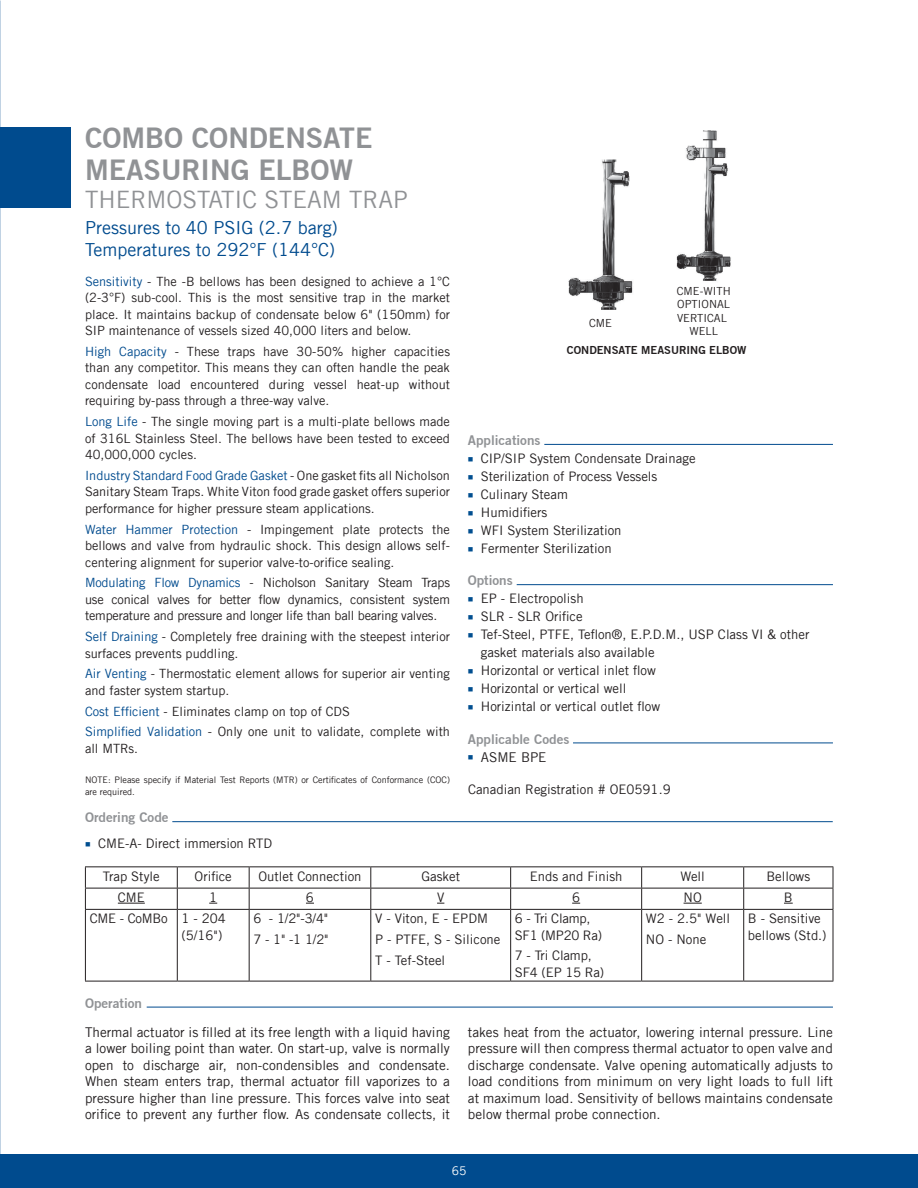
<style>
.page{position:relative;width:918px;height:1188px;background:#fff}
.page>*{position:absolute;margin:0;border:0;box-sizing:border-box;transform-origin:0 0}
.t1{font:700 28.5px/31.5px "Trade Gothic No.2";color:#909295}
.t2{font:24px "Trade Gothic LT";color:#909295}
.t3{font:18px/21.6px "Trade Gothic LT";color:#004b8e}
.t4{font:13.5px/16.5px "Trade Gothic LT";color:#231f20;text-align:justify}
.t5{font:700 13.5px "Trade Gothic No.2";color:#909295}
.t6{font:13.2px/18px "Trade Gothic LT";color:#231f20}
.t7{font:13.2px/16.5px "Trade Gothic LT";letter-spacing:-.02em;color:#231f20}
.t8{font:12.75px/16.5px "Trade Gothic LT";color:#231f20;text-align:justify}
.t9{font:12px "Trade Gothic LT";color:#fff}
.t10{font:11.25px/13.4px "Trade Gothic LT";color:#231f20;text-align:center}
.t11{font:700 11.25px "Trade Gothic No.2";color:#231f20}
.t12{font:9px/12px "Trade Gothic LT";color:#231f20}
.s1{color:#004b8e}
</style>
<div class="page">
<div style="left:0;top:1154px;width:918px;height:34px;background:#004b8e"></div>
<hr style="left:147px;top:1007px;width:686px;height:1px;background:#004b8e">
<hr style="left:544px;top:444px;width:289px;height:1px;background:#004b8e">
<hr style="left:517px;top:584px;width:316px;height:1px;background:#004b8e">
<hr style="left:573px;top:743px;width:260px;height:1px;background:#004b8e">
<hr style="left:85px;top:866px;width:92px;height:1px;background:#231f20">
<hr style="left:177px;top:866px;width:72px;height:1px;background:#231f20">
<hr style="left:249px;top:866px;width:122px;height:1px;background:#231f20">
<hr style="left:371px;top:866px;width:140px;height:1px;background:#231f20">
<hr style="left:511px;top:866px;width:131px;height:1px;background:#231f20">
<hr style="left:642px;top:866px;width:102px;height:1px;background:#231f20">
<hr style="left:744px;top:866px;width:89px;height:1px;background:#231f20">
<hr style="left:85px;top:888px;width:92px;height:1px;background:#231f20">
<svg style="left:85px;top:867px;width:1px;height:42px"></svg>
<hr style="left:177px;top:888px;width:72px;height:1px;background:#231f20">
<svg style="left:177px;top:867px;width:1px;height:42px"></svg>
<hr style="left:249px;top:888px;width:122px;height:1px;background:#231f20">
<svg style="left:249px;top:867px;width:1px;height:42px"></svg>
<hr style="left:371px;top:888px;width:140px;height:1px;background:#231f20">
<svg style="left:370px;top:867px;width:1px;height:42px"></svg>
<hr style="left:511px;top:888px;width:131px;height:1px;background:#231f20">
<svg style="left:510px;top:867px;width:1px;height:42px"></svg>
<hr style="left:642px;top:888px;width:102px;height:1px;background:#231f20">
<svg style="left:641px;top:867px;width:1px;height:42px"></svg>
<hr style="left:744px;top:888px;width:89px;height:1px;background:#231f20">
<svg style="left:743px;top:867px;width:1px;height:42px"></svg>
<svg style="left:833px;top:867px;width:1px;height:42px"></svg>
<hr style="left:85px;top:909px;width:92px;height:1px;background:#231f20">
<hr style="left:85px;top:910px;width:1px;height:71px;background:#231f20">
<hr style="left:177px;top:909px;width:72px;height:1px;background:#231f20">
<hr style="left:177px;top:910px;width:1px;height:71px;background:#231f20">
<hr style="left:249px;top:909px;width:122px;height:1px;background:#231f20">
<hr style="left:249px;top:910px;width:1px;height:71px;background:#231f20">
<hr style="left:371px;top:909px;width:140px;height:1px;background:#231f20">
<hr style="left:370px;top:910px;width:1px;height:71px;background:#231f20">
<hr style="left:511px;top:909px;width:131px;height:1px;background:#231f20">
<hr style="left:510px;top:910px;width:1px;height:71px;background:#231f20">
<hr style="left:642px;top:909px;width:102px;height:1px;background:#231f20">
<hr style="left:641px;top:910px;width:1px;height:71px;background:#231f20">
<hr style="left:744px;top:909px;width:89px;height:1px;background:#231f20">
<hr style="left:743px;top:910px;width:1px;height:71px;background:#231f20">
<hr style="left:833px;top:910px;width:1px;height:71px;background:#231f20">
<hr style="left:85px;top:981px;width:92px;height:1px;background:#231f20">
<hr style="left:177px;top:981px;width:72px;height:1px;background:#231f20">
<hr style="left:249px;top:981px;width:122px;height:1px;background:#231f20">
<hr style="left:371px;top:981px;width:140px;height:1px;background:#231f20">
<hr style="left:511px;top:981px;width:131px;height:1px;background:#231f20">
<hr style="left:642px;top:981px;width:102px;height:1px;background:#231f20">
<hr style="left:744px;top:981px;width:89px;height:1px;background:#231f20">
<svg style="left:118px;top:903px;width:27px;height:1px"></svg>
<svg style="left:684px;top:903px;width:18px;height:1px"></svg>
<hr style="left:172px;top:821px;width:661px;height:1px;background:#004b8e">
<img style="left:568px;top:159px;width:65px;height:151px">
<img style="left:676px;top:130px;width:55px;height:151px">
<div style="left:0;top:128px;width:71px;height:80px;background:#004b8e"></div>
<h1 class="t1" style="left:85px;top:122px;width:289px">COMBO CONDENSATE<br>MEASURING ELBOW</h1>
<h2 class="t2" style="left:85px;top:185px;width:324px">THERMOSTATIC STEAM TRAP</h2>
<h3 class="t3" style="left:85px;top:217px;width:254px">Pressures to 40 PSIG (2.7 barg)<br>Temperatures to 292°F (144°C)</h3>
<p class="t8" style="left:85px;top:273px;width:366px"><span class="s1">Sensitivity</span> - The -B bellows has been designed to achieve a 1°C (2-3°F) sub-cool. This is the most sensitive trap in the market place. It maintains backup of condensate below 6" (150mm) for SIP maintenance of vessels sized 40,000 liters and below.</p>
<p class="t8" style="left:85px;top:343px;width:366px"><span class="s1">High Capacity</span> - These traps have 30-50% higher capacities than any competitor. This means they can often handle the peak condensate load encountered during vessel heat-up without requiring by-pass through a three-way valve.</p>
<p class="t8" style="left:85px;top:413px;width:366px"><span class="s1">Long Life</span> - The single moving part is a multi-plate bellows made of 316L Stainless Steel. The bellows have been tested to exceed 40,000,000 cycles.</p>
<p class="t8" style="left:85px;top:467px;width:366px"><span class="s1">Industry Standard Food Grade Gasket</span> - One gasket fits all Nicholson Sanitary Steam Traps. White Viton food grade gasket offers superior performance for higher pressure steam applications.</p>
<p class="t8" style="left:85px;top:521px;width:366px"><span class="s1">Water Hammer Protection</span> - Impingement plate protects the bellows and valve from hydraulic shock. This design allows self&shy;centering alignment for superior valve-to-orifice sealing.</p>
<p class="t8" style="left:85px;top:574px;width:366px"><span class="s1">Modulating Flow Dynamics</span> - Nicholson Sanitary Steam Traps use conical valves for better flow dynamics, consistent system temperature and pressure and longer life than ball bearing valves.</p>
<p class="t8" style="left:85px;top:628px;width:366px"><span class="s1">Self Draining</span> - Completely free draining with the steepest interior surfaces prevents puddling.</p>
<p class="t8" style="left:85px;top:665px;width:366px"><span class="s1">Air Venting</span> - Thermostatic element allows for superior air venting and faster system startup.</p>
<p class="t8" style="left:85px;top:701px;width:366px;line-height:20.7px"><span class="s1">Cost Efficient</span> - Eliminates clamp on top of CDS<br><span class="s1">Simplified Validation</span> - Only one unit to validate, complete with</p>
<p class="t8" style="left:85px;top:740px;width:55px">all MTRs.</p>
<p class="t12" style="left:85px;top:773px;width:366px">NOTE: Please specify if Material Test Reports (MTR) or Certificates of Conformance (COC) are required.</p>
<p class="t5" style="left:85px;top:809px;width:85px">Ordering Code</p>
<p class="t6" style="left:98px;top:835px;width:176px">CME-A- Direct immersion RTD</p>
<p class="t10" style="left:677px;top:284px;width:56px">CME-WITH<br>OPTIONAL<br>VERTICAL<br>WELL</p>
<p class="t11" style="left:567px;top:343px;width:181px">CONDENSATE MEASURING ELBOW</p>
<p class="t10" style="left:589px;top:316px;width:24px">CME</p>
<p class="t5" style="left:468px;top:432px;width:74px">Applications</p>
<p class="t6" style="left:481px;top:449px;width:216px">CIP/SIP System Condensate Drainage<br>Sterilization of Process Vessels<br>Culinary Steam<br>Humidifiers<br>WFI System Sterilization<br>Fermenter Sterilization</p>
<p class="t5" style="left:468px;top:572px;width:47px">Options</p>
<p class="t6" style="left:481px;top:589px;width:330px">EP - Electropolish<br>SLR - SLR Orifice<br>Tef-Steel, PTFE, Teflon®, E.P.D.M., USP Class VI &amp; other gasket materials also available<br>Horizontal or vertical inlet flow<br>Horizontal or vertical well<br>Horizintal or vertical outlet flow</p>
<p class="t5" style="left:468px;top:730px;width:103px">Applicable Codes</p>
<p class="t4" style="left:481px;top:748px;width:67px">ASME BPE</p>
<p class="t6" style="left:468px;top:781px;width:204px">Canadian Registration # OE0591.9</p>
<p class="t6" style="left:103px;top:867px;width:58px">Trap Style</p>
<p class="t6" style="left:195px;top:867px;width:39px">Orifice</p>
<p class="t6" style="left:258px;top:867px;width:105px">Outlet Connection</p>
<p class="t6" style="left:421px;top:867px;width:40px">Gasket</p>
<p class="t6" style="left:530px;top:867px;width:94px">Ends and Finish</p>
<p class="t6" style="left:680px;top:867px;width:26px">Well</p>
<p class="t6" style="left:766px;top:867px;width:45px">Bellows</p>
<p class="t6" style="left:118px;top:888px;width:28px">CME</p>
<p class="t6" style="left:209px;top:888px;width:10px">1</p>
<p class="t6" style="left:306px;top:888px;width:10px">6</p>
<p class="t6" style="left:437px;top:888px;width:9px">V</p>
<p class="t6" style="left:572px;top:888px;width:10px">6</p>
<p class="t6" style="left:684px;top:888px;width:20px">NO</p>
<p class="t6" style="left:784px;top:888px;width:10px">B</p>
<p class="t6" style="left:90px;top:910px;width:138px;line-height:16.5px;text-align:right">CME - CoMBo 1 - 204 (5/16")</p>
<p class="t6" style="left:253px;top:908px;width:77px;line-height:20.7px">6 - 1/2"-3/4"<br>7 - 1" -1 1/2"</p>
<p class="t6" style="left:375px;top:908px;width:127px;line-height:20.7px">V - Viton, E - EPDM<br>P - PTFE, S - Silicone<br>T - Tef-Steel</p>
<p class="t7" style="left:515px;top:910px;width:89px">6 - Tri Clamp,<br>SF1 (MP20 Ra)</p>
<p class="t6" style="left:646px;top:908px;width:86px;line-height:20.7px">W2 - 2.5" Well<br>NO - None</p>
<p class="t6" style="left:748px;top:910px;width:80px;line-height:16.5px">B - Sensitive bellows (Std.)</p>
<p class="t6" style="left:515px;top:947px;width:91px;line-height:16.5px">7 - Tri Clamp,<br>SF4 (EP 15 Ra)</p>
<p class="t5" style="left:85px;top:995px;width:59px">Operation</p>
<p class="t4" style="left:85px;top:1024px;width:366px">Thermal actuator is filled at its free length with a liquid having a lower boiling point than water. On start-up, valve is normally open to discharge air, non-condensibles and condensate.<br>When steam enters trap, thermal actuator fill vaporizes to a pressure higher than line pressure. This forces valve into seat orifice to prevent any further flow. As condensate collects, it</p>
<p class="t4" style="left:468px;top:1024px;width:366px">takes heat from the actuator, lowering internal pressure. Line pressure will then compress thermal actuator to open valve and discharge condensate. Valve opening automatically adjusts to load conditions from minimum on very light loads to full lift at maximum load. Sensitivity of bellows maintains condensate below thermal probe connection.</p>
<p class="t9" style="left:452px;top:1164px;width:16px">65</p>
</div>
